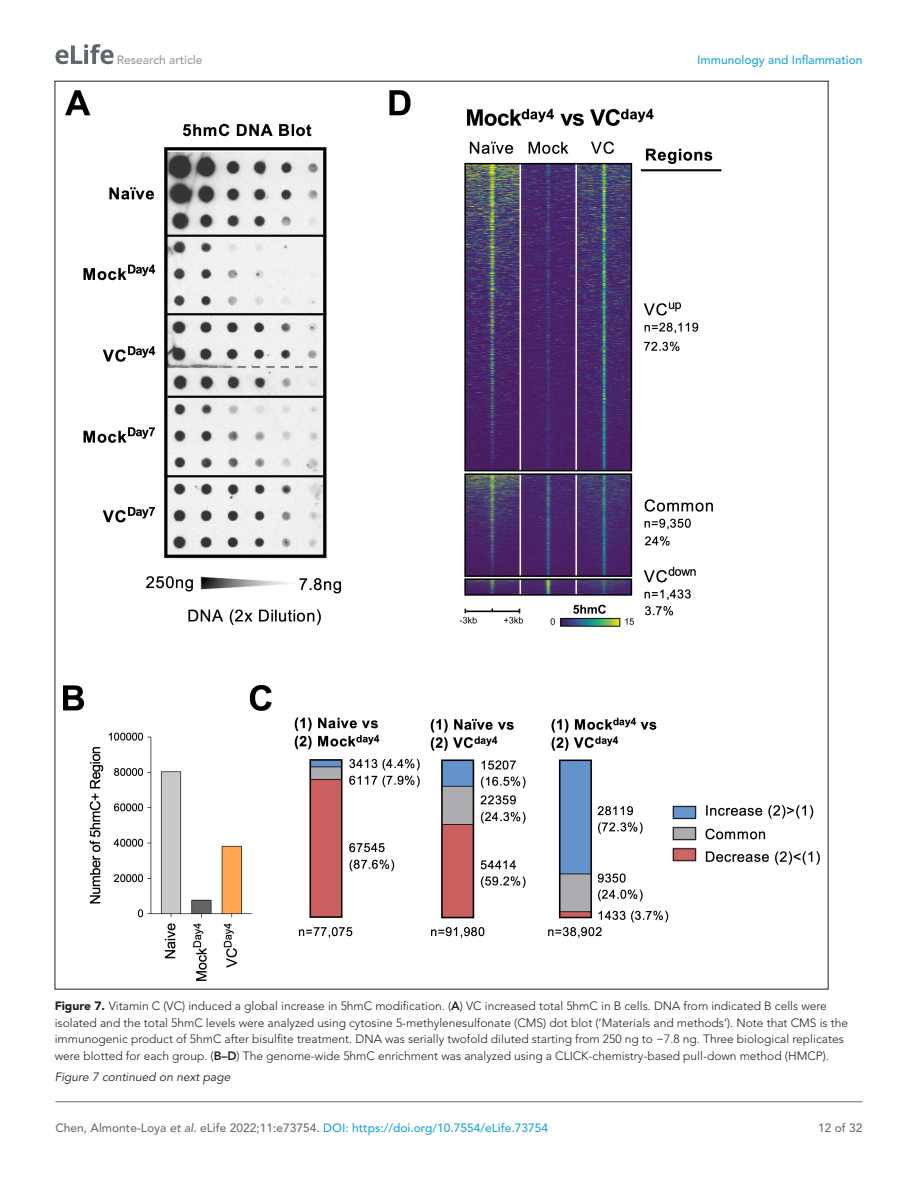
<style>
.page{position:relative;width:918px;height:1188px;background:#fff}
.page>*{position:absolute;margin:0;border:0;box-sizing:border-box;transform-origin:0 0}
.t1{font:300 12px/16.5px "Avenir LT Std";color:#231f20}
.t2{font:500 12px "Avenir LT Std";color:#1ea4d7}
.t3{font:italic 12px "Avenir LT Std";color:#231f20}
.t4{font:500 12px "Avenir LT Std";color:#9a9a9a}
.t5{font:500 12px "Avenir LT Std";color:#6e6e70}
.s1{font-weight:900}
.s2{font-weight:800}
.s3{color:#6e6e70}
.s4{font-style:italic;color:#6e6e70}
</style>
<div class="page">
<svg style="left:56px;top:44px;width:58px;height:20px"></svg>
<hr style="left:56px;top:1101px;width:806px;height:1px;background:#6e6e70">
<img style="left:64px;top:90px;width:755px;height:890px">
<p class="t4" style="left:117px;top:53px;width:87px">Research article</p>
<p class="t2" style="left:697px;top:53px;width:167px">Immunology and Inflammation</p>
<p class="t1" style="left:55px;top:998px;width:795px"><span class="s1">Figure 7.</span> Vitamin C (VC) induced a global increase in 5hmC modification. (<span class="s2">A</span>) VC increased total 5hmC in B cells. DNA from indicated B cells were isolated and the total 5hmC levels were analyzed using cytosine 5-methylenesulfonate (CMS) dot blot (‘Materials and methods’). Note that CMS is the immunogenic product of 5hmC after bisulfite treatment. DNA was serially twofold diluted starting from 250 ng to ~7.8 ng. Three biological replicates were blotted for each group. (<span class="s2">B–D</span>) The genome-wide 5hmC enrichment was analyzed using a CLICK-chemistry-based pull-down method (HMCP).</p>
<p class="t3" style="left:55px;top:1070px;width:177px">Figure 7 continued on next page</p>
<p class="t2" style="left:56px;top:1121px;width:494px"><span class="s3">Chen, Almonte-Loya</span> <span class="s4">et al</span><span class="s3">. eLife 2022;11:e73754.</span> DOI: https://doi.org/10.7554/eLife.73754</p>
<p class="t5" style="left:818px;top:1121px;width:46px">12 of 32</p>
</div>
